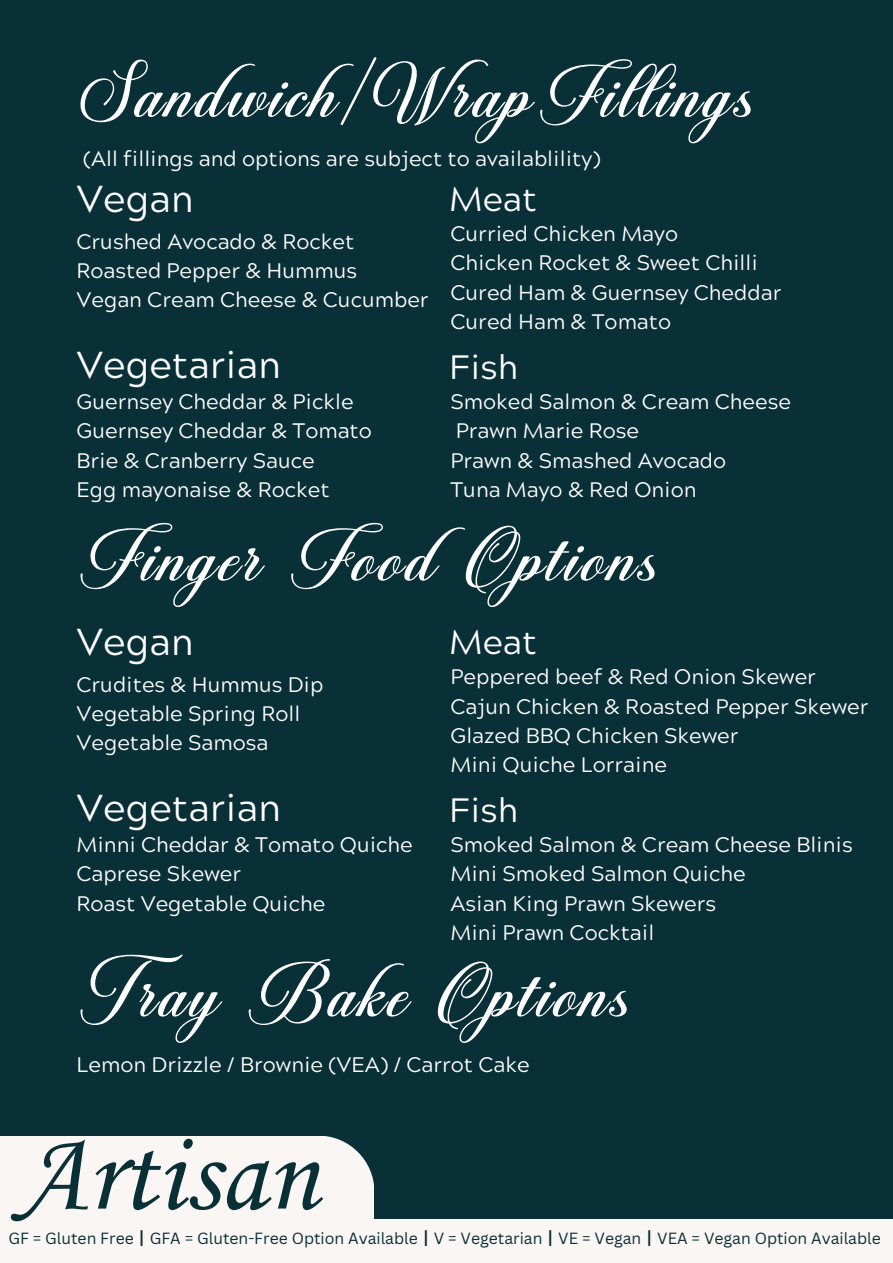
<style>
.page{position:relative;width:893px;height:1263px;background:#092f37}
.page>*{position:absolute;margin:0;border:0;box-sizing:border-box;transform-origin:0 0}
.t1{font:112.5px "Corsiva";color:#092f37}
.t2{font:79.5px "Peristiwa";letter-spacing:.035em;color:#fff}
.t3{font:37.5px "Acherus Grotesque";color:#fff}
.t4{font:33.75px "Acherus Grotesque";color:#fff}
.t5{font:21px/29.2px "Acherus Grotesque";color:#fff}
.t6{font:15.75px "Canva Sans";color:#092f37}
.s1{font-family:"Noto Sans CJ Ksc"}
</style>
<div class="page">
<div style="left:290px;top:1219px;width:603px;height:44px;background:#faf6f3"></div>
<div style="left:0;top:1135px;width:374px;height:128px;background:#faf6f3"></div>
<h3 class="t2" style="left:76px;top:64px;width:681px">Sandwich/WrapFil ings</h3>
<p class="t5" style="left:83px;top:147px;width:519px">(All fillings and options are subject to availablility)</p>
<h4 class="t3" style="left:76px;top:184px;width:118px">Vegan</h4>
<h3 class="t5" style="left:76px;top:230px;width:353px">Crushed Avocado &amp; Rocket<br>Roasted Pepper &amp; Hummus<br>Vegan Cream Cheese &amp; Cucumber</h3>
<h4 class="t4" style="left:449px;top:186px;width:89px">Meat</h4>
<h3 class="t5" style="left:450px;top:222px;width:332px">Curried Chicken Mayo<br>Chicken Rocket &amp; Sweet Chilli<br>Cured Ham &amp; Guernsey Cheddar<br>Cured Ham &amp; Tomato</h3>
<h3 class="t3" style="left:76px;top:350px;width:206px">Vegetarian</h3>
<h4 class="t4" style="left:449px;top:354px;width:71px">Fish</h4>
<h4 class="t5" style="left:76px;top:390px;width:297px">Guernsey Cheddar &amp; Pickle<br>Guernsey Cheddar &amp; Tomato<br>Brie &amp; Cranberry Sauce<br>Egg mayonaise &amp; Rocket</h4>
<h2 class="t5" style="left:450px;top:390px;width:342px">Smoked Salmon &amp; Cream Cheese<br>Prawn Marie Rose<br>Prawn &amp; Smashed Avocado<br>Tuna Mayo &amp; Red Onion</h2>
<h3 class="t2" style="left:76px;top:527px;width:585px">Finger Food Options</h3>
<h4 class="t3" style="left:76px;top:627px;width:118px">Vegan</h4>
<h3 class="t5" style="left:76px;top:673px;width:248px">Crudites &amp; Hummus Dip<br>Vegetable Spring Roll<br>Vegetable Samosa</h3>
<h4 class="t4" style="left:449px;top:629px;width:89px">Meat</h4>
<h3 class="t5" style="left:450px;top:665px;width:419px">Peppered beef &amp; Red Onion Skewer<br>Cajun Chicken &amp; Roasted Pepper Skewer<br>Glazed BBQ Chicken Skewer<br>Mini Quiche Lorraine</h3>
<h3 class="t3" style="left:76px;top:793px;width:206px">Vegetarian</h3>
<h4 class="t4" style="left:449px;top:797px;width:71px">Fish</h4>
<h4 class="t5" style="left:76px;top:833px;width:338px">Minni Cheddar &amp; Tomato Quiche<br>Caprese Skewer<br>Roast Vegetable Quiche</h4>
<h2 class="t5" style="left:450px;top:833px;width:404px">Smoked Salmon &amp; Cream Cheese Blinis<br>Mini Smoked Salmon Quiche<br>Asian King Prawn Skewers<br>Mini Prawn Cocktail</h2>
<h4 class="t2" style="left:76px;top:963px;width:557px">Tray Bake Options</h4>
<h1 class="t5" style="left:76px;top:1053px;width:455px">Lemon Drizzle / Brownie (VEA) / Carrot Cake</h1>
<h4 class="t1" style="left:17px;top:1120px;width:302px">Artisan</h4>
<h2 class="t6" style="left:8px;top:1227px;width:874px">GF = Gluten Free<span class="s1">┃</span>GFA = Gluten-Free Option Available<span class="s1">┃</span>V = Vegetarian<span class="s1">┃</span>VE = Vegan<span class="s1">┃</span>VEA = Vegan Option Available</h2>
</div>
